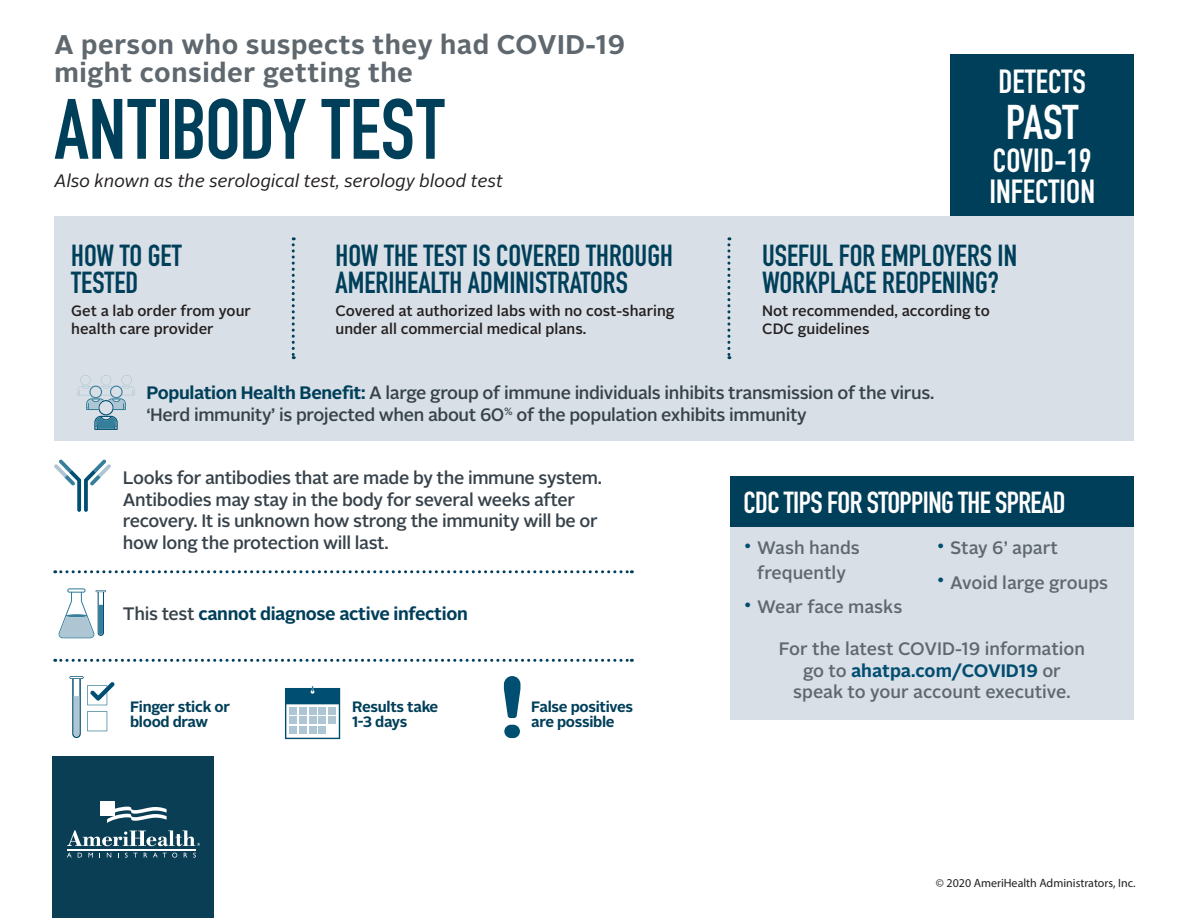
<style>
.page{position:relative;width:1188px;height:918px;background:#fff}
.page>*{position:absolute;margin:0;border:0;box-sizing:border-box;transform-origin:0 0}
.t1{font:700 84px "DIN Condensed";color:#003f5a}
.t2{font:700 48px "DIN Condensed";color:#fff}
.t3{font:700 33px/30.6px "DIN Condensed";color:#fff}
.t4{font:700 30px/27px "DIN Condensed";color:#003f5a}
.t5{font:700 30px "DIN Condensed";letter-spacing:-.02em;color:#fff}
.t6{font:700 27px/28.2px "Alright Sans";letter-spacing:.02em;color:#5f686e}
.t7{font:500 18px/21.6px "Alright Sans";letter-spacing:-.02em;color:#37424a}
.t8{font:500 18px/21.6px "Alright Sans";color:#5f686e;text-align:center}
.t9{font:italic 18px "Alright Sans";color:#231f20}
.t10{font:700 18px "Alright Sans";letter-spacing:-.02em;color:#003f5a}
.t11{font:500 15px/18px "Alright Sans";color:#231f20}
.t12{font:700 15px/15px "Alright Sans";letter-spacing:-.02em;color:#003f5a}
.t13{font:12px "Myriad Pro";color:#231f20}
.s1{font-weight:700;color:#003f5a}
.s2{font-weight:500;color:#37424a}
.s3{font-weight:700;color:#034d70}
</style>
<div class="page">
<div style="left:950px;top:54px;width:184px;height:162px;background:#003f5a"></div>
<div style="left:730px;top:476px;width:404px;height:51px;background:#003f5a"></div>
<div style="left:730px;top:527px;width:404px;height:193px;background:#d8dfe6"></div>
<div style="left:53px;top:756px;width:161px;height:162px;background:#093e55"></div>
<div style="left:100px;top:802px;width:14px;height:14px;background:#fff"></div>
<svg style="left:107px;top:807px;width:60px;height:16px"></svg>
<svg style="left:67px;top:853px;width:5px;height:5px"></svg>
<svg style="left:78px;top:853px;width:4px;height:5px"></svg>
<svg style="left:88px;top:853px;width:5px;height:5px"></svg>
<svg style="left:107px;top:853px;width:4px;height:5px"></svg>
<svg style="left:125px;top:853px;width:13px;height:5px"></svg>
<svg style="left:144px;top:853px;width:3px;height:5px"></svg>
<svg style="left:153px;top:853px;width:24px;height:5px"></svg>
<svg style="left:184px;top:853px;width:3px;height:5px"></svg>
<svg style="left:193px;top:853px;width:3px;height:5px"></svg>
<svg style="left:67px;top:830px;width:133px;height:16px"></svg>
<hr style="left:67px;top:849px;width:129px;height:1px;background:#fff">
<div style="left:55px;top:216px;width:1079px;height:225px;background:#d8dfe6"></div>
<svg style="left:292px;top:237px;width:3px;height:122px"></svg>
<svg style="left:727px;top:237px;width:3px;height:122px"></svg>
<svg style="left:55px;top:570px;width:577px;height:3px"></svg>
<svg style="left:55px;top:659px;width:577px;height:3px"></svg>
<svg style="left:54px;top:459px;width:57px;height:53px"></svg>
<svg style="left:58px;top:588px;width:48px;height:50px"></svg>
<svg style="left:69px;top:676px;width:46px;height:62px"></svg>
<svg style="left:504px;top:676px;width:16px;height:62px"></svg>
<svg style="left:285px;top:686px;width:55px;height:53px"></svg>
<svg style="left:78px;top:375px;width:57px;height:55px"></svg>
<p class="t6" style="left:55px;top:30px;width:572px">A person who suspects they had COVID-19 might consider getting the</p>
<p class="t1" style="left:55px;top:73px;width:391px">ANTIBODY TEST</p>
<p class="t9" style="left:55px;top:169px;width:450px">Also known as the serological test, serology blood test</p>
<p class="t3" style="left:999px;top:66px;width:89px">DETECTS</p>
<p class="t2" style="left:1006px;top:89px;width:74px">PAST</p>
<p class="t3" style="left:989px;top:145px;width:107px">COVID-19<br>INFECTION</p>
<p class="t4" style="left:71px;top:242px;width:112px">HOW TO GET<br>TESTED</p>
<p class="t4" style="left:336px;top:242px;width:339px">HOW THE TEST IS COVERED THROUGH<br>AMERIHEALTH ADMINISTRATORS</p>
<p class="t4" style="left:762px;top:242px;width:256px">USEFUL FOR EMPLOYERS IN<br>WORKPLACE REOPENING?</p>
<p class="t11" style="left:71px;top:302px;width:181px">Get a lab order from your health care provider</p>
<p class="t11" style="left:336px;top:302px;width:341px">Covered at authorized labs with no cost-sharing under all commercial medical plans.</p>
<p class="t11" style="left:762px;top:302px;width:229px">Not recommended, according to<br>CDC guidelines</p>
<p class="t7" style="left:146px;top:383px;width:789px"><span class="s1">Population Health Benefit:</span> A large group of immune individuals inhibits transmission of the virus. ‘Herd immunity’ is projected when about 60<sup>%</sup> of the population exhibits immunity</p>
<p class="t7" style="left:123px;top:467px;width:480px">Looks for antibodies that are made by the immune system.<br>Antibodies may stay in the body for several weeks after recovery. It is unknown how strong the immunity will be or how long the protection will last.</p>
<p class="t10" style="left:123px;top:601px;width:346px"><span class="s2">This test</span> cannot diagnose active infection</p>
<p class="t12" style="left:130px;top:700px;width:101px">Finger stick or blood draw</p>
<p class="t12" style="left:531px;top:700px;width:103px">False positives are possible</p>
<p class="t12" style="left:352px;top:700px;width:88px">Results take</p>
<p class="t12" style="left:352px;top:715px;width:57px">1-3 days</p>
<p class="t5" style="left:744px;top:482px;width:323px">CDC TIPS FOR STOPPING THE SPREAD</p>
<p class="t8" style="left:744px;top:536px;width:118px;line-height:24.6px"><sup>•</sup> Wash hands frequently</p>
<p class="t8" style="left:744px;top:596px;width:160px"><sup>•</sup> Wear face masks</p>
<p class="t8" style="left:937px;top:537px;width:123px"><sup>•</sup> Stay 6’ apart</p>
<p class="t8" style="left:937px;top:572px;width:173px"><sup>•</sup> Avoid large groups</p>
<p class="t8" style="left:779px;top:638px;width:308px">For the latest COVID-19 information go to <span class="s3">ahatpa.com/COVID19</span> or speak to your account executive.</p>
<p class="t13" style="left:936px;top:875px;width:201px">© 2020 AmeriHealth Administrators, Inc.</p>
</div>
